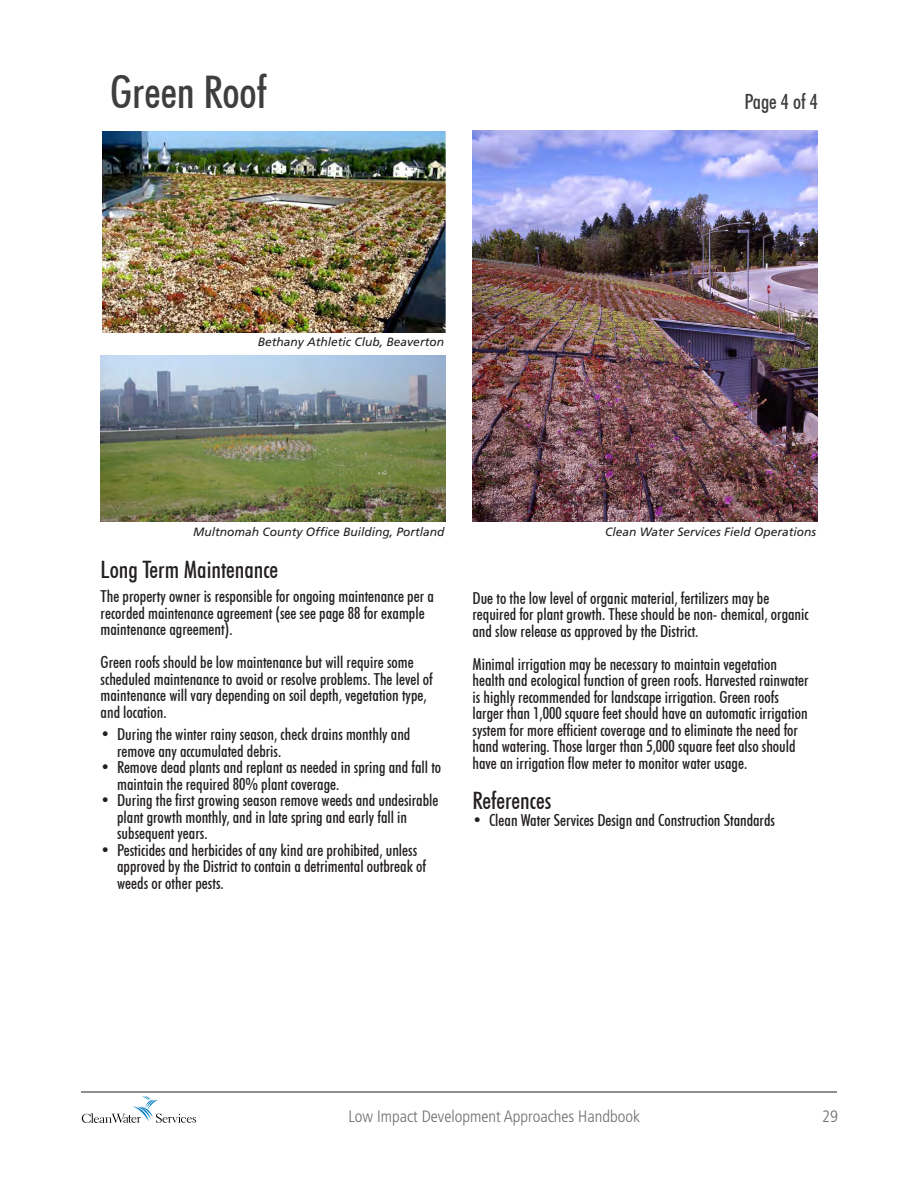
<style>
.page{position:relative;width:918px;height:1188px;background:#fff}
.page>*{position:absolute;margin:0;border:0;box-sizing:border-box;transform-origin:0 0}
.t1{font:500 condensed 45px "Futura BT";color:#3e3e3f}
.t2{font:500 condensed 24px "Futura BT";color:#231f20}
.t3{font:500 condensed 21px "Futura BT";color:#3e3e3f}
.t4{font:500 condensed 16.5px/16.5px "Futura BT";color:#231f20}
.t5{font:300 condensed 16.5px "Frutiger LT Pro";color:#6d6e71}
.t6{font:italic 12px "Frutiger";color:#231f20}
</style>
<div class="page">
<hr style="left:81px;top:1092px;width:756px;height:1px;background:#231f20">
<svg style="left:82px;top:1096px;width:114px;height:27px"></svg>
<img style="left:101px;top:356px;width:345px;height:166px">
<img style="left:102px;top:131px;width:344px;height:201px">
<img style="left:472px;top:130px;width:345px;height:392px">
<p class="t1" style="left:110px;top:65px;width:158px">Green Roof</p>
<p class="t3" style="left:744px;top:89px;width:75px">Page 4 of 4</p>
<p class="t6" style="left:258px;top:335px;width:188px">Bethany Athletic Club, Beaverton</p>
<p class="t6" style="left:193px;top:525px;width:253px">Multnomah County Office Building, Portland</p>
<p class="t2" style="left:101px;top:555px;width:179px">Long Term Maintenance</p>
<p class="t4" style="left:101px;top:588px;width:335px">The property owner is responsible for ongoing maintenance per a recorded maintenance agreement (see see page 88 for example maintenance agreement).</p>
<p class="t4" style="left:101px;top:654px;width:334px">Green roofs should be low maintenance but will require some scheduled maintenance to avoid or resolve problems. The level of maintenance will vary depending on soil depth, vegetation type, and location.</p>
<p class="t4" style="left:117px;top:726px;width:295px;text-indent:-16px">• During the winter rainy season, check drains monthly and remove any accumulated debris.</p>
<p class="t4" style="left:117px;top:759px;width:326px;text-indent:-16px">• Remove dead plants and replant as needed in spring and fall to maintain the required 80% plant coverage.</p>
<p class="t4" style="left:117px;top:792px;width:323px;text-indent:-16px">• During the first growing season remove weeds and undesirable plant growth monthly, and in late spring and early fall in subsequent years.</p>
<p class="t4" style="left:117px;top:842px;width:311px;text-indent:-16px">• Pesticides and herbicides of any kind are prohibited, unless approved by the District to contain a detrimental outbreak of weeds or other pests.</p>
<p class="t6" style="left:605px;top:525px;width:213px">Clean Water Services Field Operations</p>
<p class="t4" style="left:472px;top:590px;width:338px">Due to the low level of organic material, fertilizers may be required for plant growth. These should be non- chemical, organic and slow release as approved by the District.</p>
<p class="t4" style="left:472px;top:656px;width:338px">Minimal irrigation may be necessary to maintain vegetation health and ecological function of green roofs. Harvested rainwater is highly recommended for landscape irrigation. Green roofs larger than 1,000 square feet should have an automatic irrigation system for more efficient coverage and to eliminate the need for</p>
<p class="t4" style="left:472px;top:738px;width:325px">hand watering. Those larger than 5,000 square feet also should have an irrigation flow meter to monitor water usage.</p>
<p class="t2" style="left:472px;top:786px;width:80px">References</p>
<p class="t4" style="left:472px;top:812px;width:304px">• Clean Water Services Design and Construction Standards</p>
<p class="t5" style="left:348px;top:1107px;width:293px">Low Impact Development Approaches Handbook</p>
<p class="t5" style="left:822px;top:1107px;width:17px">29</p>
</div>
